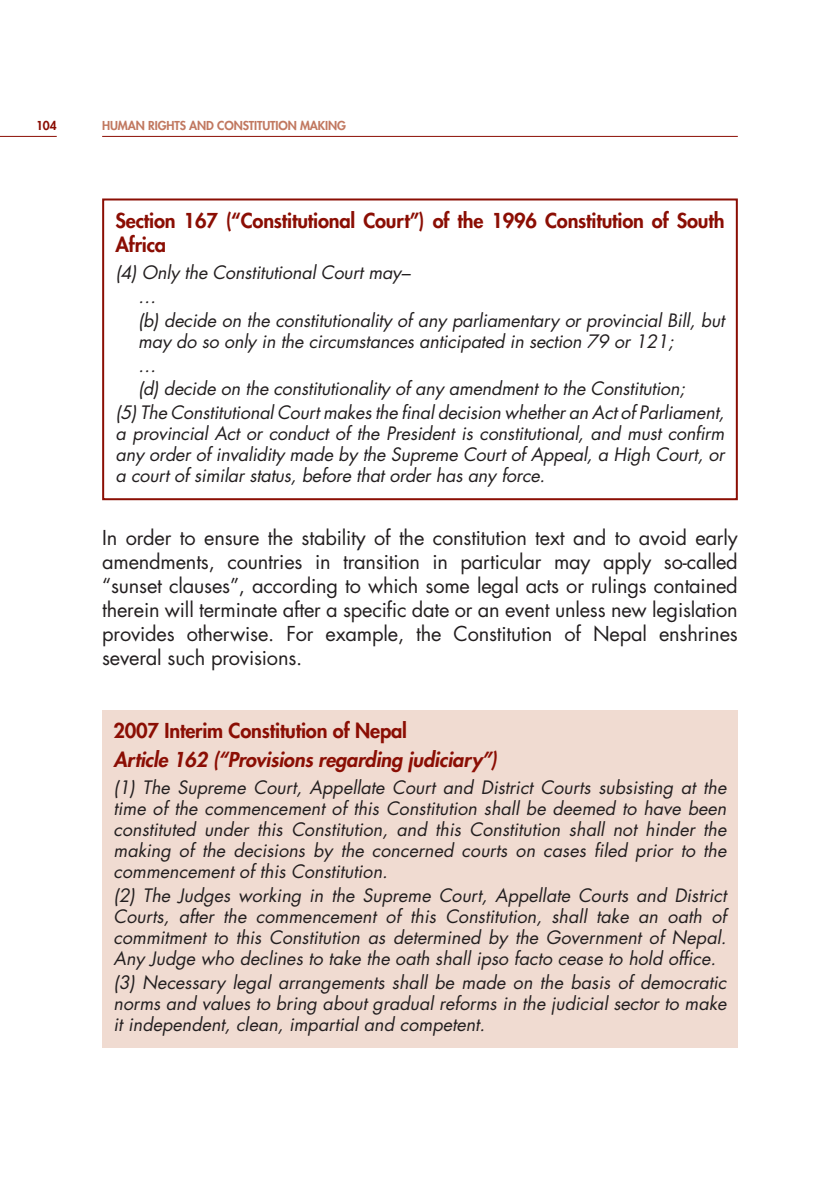
<style>
.page{position:relative;width:840px;height:1191px;background:#fff}
.page>*{position:absolute;margin:0;border:0;box-sizing:border-box;transform-origin:0 0}
.t1{font:20px/24px "Futura Std";letter-spacing:-.01em;color:#231f20;text-align:justify}
.t2{font:800 20px/24px "Futura Std";letter-spacing:-.01em;color:#8b0e04}
.t3{font:italic 800 20px "Futura Std";letter-spacing:-.01em;color:#8b0e04}
.t4{font:italic 18px/21px "Futura Std";letter-spacing:-.01em;color:#231f20;text-align:justify}
.t5{font:800 12px "Futura Std";letter-spacing:-.01em;color:#c17860}
.t6{font:800 12px "Futura Std";color:#8b0e04}
</style>
<div class="page">
<hr style="left:102px;top:136px;width:635px;height:1px;background:#8b0e04">
<hr style="left:0;top:136px;width:57px;height:1px;background:#8b0e04">
<div style="left:102px;top:198px;width:635px;height:302px;border:2px solid #8b0e04"></div>
<div style="left:102px;top:710px;width:635px;height:337px;background:#f0dbd1"></div>
<p class="t6" style="left:36px;top:120px;width:22px">104</p>
<p class="t5" style="left:102px;top:120px;width:245px">HUMAN RIGHTS AND CONSTITUTION MAKING</p>
<p class="t2" style="left:115px;top:211px;width:610px">Section 167 (“Constitutional Court”) of the 1996 Constitution of South<br>Africa</p>
<p class="t4" style="left:138px;top:262px;width:587px;line-height:23.8px;text-align:left;text-indent:-23px">(4) Only the Constitutional Court may–<br>…<br>(b) decide on the constitutionality of any parliamentary or provincial Bill, but</p>
<p class="t4" style="left:138px;top:332px;width:536px">may do so only in the circumstances anticipated in section 79 or 121;</p>
<p class="t4" style="left:138px;top:356px;width:19px">…</p>
<p class="t4" style="left:138px;top:380px;width:548px">(d) decide on the constitutionality of any amendment to the Constitution;</p>
<p class="t4" style="left:115px;top:403px;width:610px">(5) The Constitutional Court makes the final decision whether an Act of Parliament,</p>
<p class="t4" style="left:115px;top:424px;width:610px">a provincial Act or conduct of the President is constitutional, and must confirm any order of invalidity made by the Supreme Court of Appeal, a High Court, or a court of similar status, before that order has any force.</p>
<p class="t1" style="left:102px;top:527px;width:636px">In order to ensure the stability of the constitution text and to avoid early amendments, countries in transition in particular may apply so-called “sunset clauses”, according to which some legal acts or rulings contained therein will terminate after a specific date or an event unless new legislation provides otherwise. For example, the Constitution of Nepal enshrines several such provisions.</p>
<p class="t2" style="left:113px;top:720px;width:295px">2007 Interim Constitution of Nepal</p>
<p class="t3" style="left:113px;top:750px;width:384px">Article 162 (“Provisions regarding judiciary”)</p>
<p class="t4" style="left:113px;top:778px;width:614px">(1) The Supreme Court, Appellate Court and District Courts subsisting at the time of the commencement of this Constitution shall be deemed to have been constituted under this Constitution, and this Constitution shall not hinder the making of the decisions by the concerned courts on cases filed prior to the commencement of this Constitution.</p>
<p class="t4" style="left:113px;top:886px;width:614px">(2) The Judges working in the Supreme Court, Appellate Courts and District Courts, after the commencement of this Constitution, shall take an oath of commitment to this Constitution as determined by the Government of Nepal.<br>Any Judge who declines to take the oath shall ipso facto cease to hold office.</p>
<p class="t4" style="left:113px;top:973px;width:614px">(3) Necessary legal arrangements shall be made on the basis of democratic norms and values to bring about gradual reforms in the judicial sector to make it independent, clean, impartial and competent.</p>
</div>
